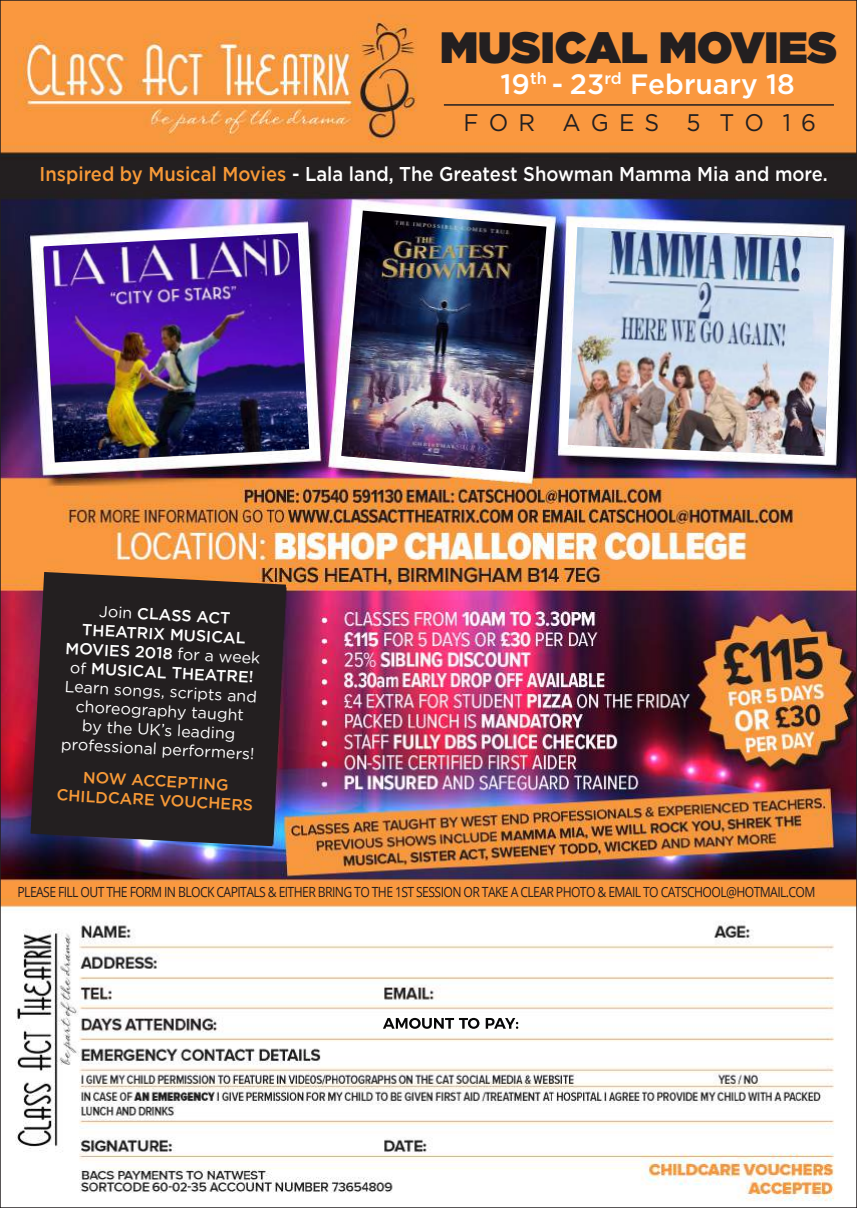
<style>
.page{position:relative;width:857px;height:1208px;background:#fff}
.page>*{position:absolute;margin:0;border:0;box-sizing:border-box;transform-origin:0 0}
.t1{font:900 43.8px "Gotham";color:#231f20}
.t2{font:500 28px "Gotham";color:#fff}
.t3{font:24px "Gotham";color:#231f20;scale:.96 1}
.t4{font:500 20px "Gotham";color:#fff;scale:.92 1}
.t5{font:16px/19.2px "Gotham";color:#fff;text-align:center}
.t6{font:500 16px/19.2px "Gotham";color:#f79937;text-align:center}
.t7{font:14px "Open Sans";letter-spacing:-.05em;color:#231f20;scale:.87 1}
.s1{color:#f79937}
.s2{font-weight:500}
</style>
<div class="page">
<img style="left:2px;top:2px;width:852px;height:1199px">
<img style="left:382px;top:1018px;width:136px;height:10px">
<img style="left:44px;top:233px;width:265px;height:229px">
<img style="left:567px;top:227px;width:266px;height:229px">
<img style="left:341px;top:211px;width:205px;height:261px">
<svg style="left:30px;top:572px;width:256px;height:274px;background:#2c2325"></svg>
<hr style="left:443px;top:104px;width:390px;height:2px;background:#231f20">
<h1 class="t1" style="left:440px;top:16px;width:398px">MUSICAL MOVIES</h1>
<h2 class="t2" style="left:500px;top:65px;width:296px">19<sup>th</sup> - 23<sup>rd</sup> February 18</h2>
<h3 class="t3" style="left:463px;top:107px;width:368px">F O R A G E S 5 T O 1 6</h3>
<p class="t4" style="left:40px;top:161px;width:857px"><span class="s1">Inspired by Musical Movies</span> - Lala land, The Greatest Showman Mamma Mia and more.</p>
<p class="t5" style="left:68px;top:599px;width:196px;rotate:3deg">Join <span class="s2">CLASS ACT<br>THEATRIX MUSICAL<br>MOVIES 2018</span> for a week of <span class="s2">MUSICAL THEATRE!<br></span>Learn songs, scripts and choreography taught<br>by the UK’s leading professional performers!</p>
<p class="t6" style="left:58px;top:766px;width:198px;rotate:3deg">NOW ACCEPTING<br>CHILDCARE VOUCHERS</p>
<p class="t7" style="left:18px;top:882px;width:918px">PLEASE FILL OUT THE FORM IN BLOCK CAPITALS &amp; EITHER BRING TO THE 1ST SESSION OR TAKE A CLEAR PHOTO &amp; EMAIL TO CATSCHOOL@HOTMAIL.COM</p>
</div>
